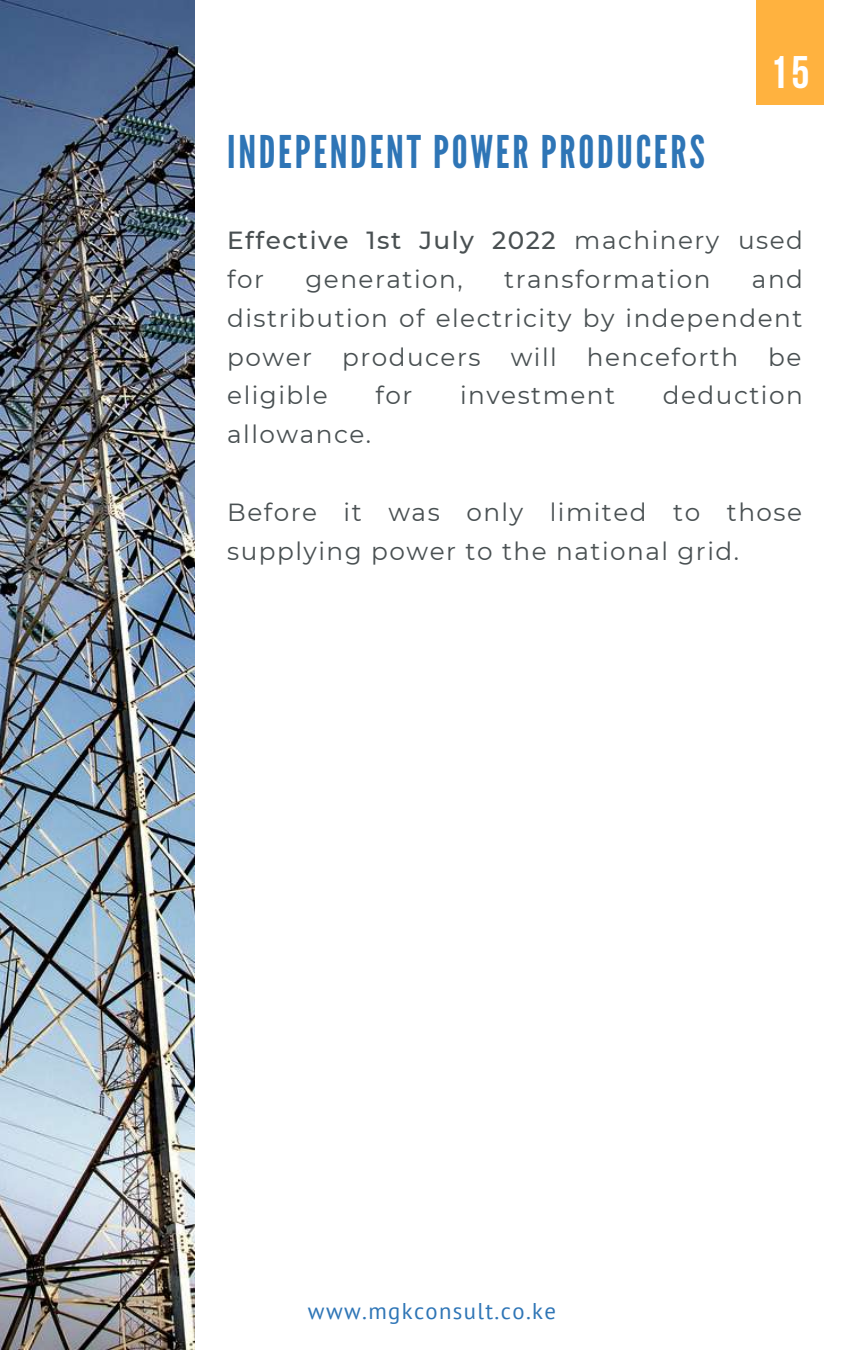
<style>
.page{position:relative;width:864px;height:1350px;background:#fff}
.page>*{position:absolute;margin:0;border:0;box-sizing:border-box;transform-origin:0 0}
.t1{font:700 45.45px "Bebas Neue";color:#fff}
.t2{font:45px "League Gothic";letter-spacing:.06em;color:#2e75b6}
.t3{font:24.75px/38.7px "Montserrat";letter-spacing:.06em;color:#495052;text-align:justify}
.t4{font:500 24.75px/38.7px "Montserrat";letter-spacing:.06em;color:#495052}
.t5{font:22.72px "PT Sans";letter-spacing:.06em;color:#2e75b6}
.s1{font-weight:400}
</style>
<div class="page">
<img style="left:0;top:0;width:194px;height:1350px">
<div style="left:756px;top:0;width:67px;height:105px;background:#ffb23f"></div>
<h2 class="t2" style="left:227px;top:126px;width:479px">INDEPENDENT POWER PRODUCERS</h2>
<h1 class="t1" style="left:770px;top:54px;width:41px">15</h1>
<p class="t4" style="left:227px;top:221px;width:577px">Effective 1st July 2022 <span class="s1">machinery used for</span></p>
<p class="t3" style="left:306px;top:260px;width:159px">generation,</p>
<p class="t3" style="left:504px;top:260px;width:208px">transformation</p>
<p class="t3" style="left:227px;top:260px;width:577px;text-indent:525px">and distribution of electricity by independent power producers will henceforth be eligible</p>
<p class="t3" style="left:376px;top:376px;width:38px">for</p>
<p class="t3" style="left:460px;top:376px;width:157px">investment</p>
<p class="t3" style="left:663px;top:376px;width:141px">deduction</p>
<p class="t3" style="left:227px;top:415px;width:145px">allowance.</p>
<p class="t3" style="left:227px;top:493px;width:576px">Before it was only limited to those supplying power to the national grid.</p>
<p class="t5" style="left:308px;top:1296px;width:250px">www.mgkconsult.co.ke</p>
</div>
